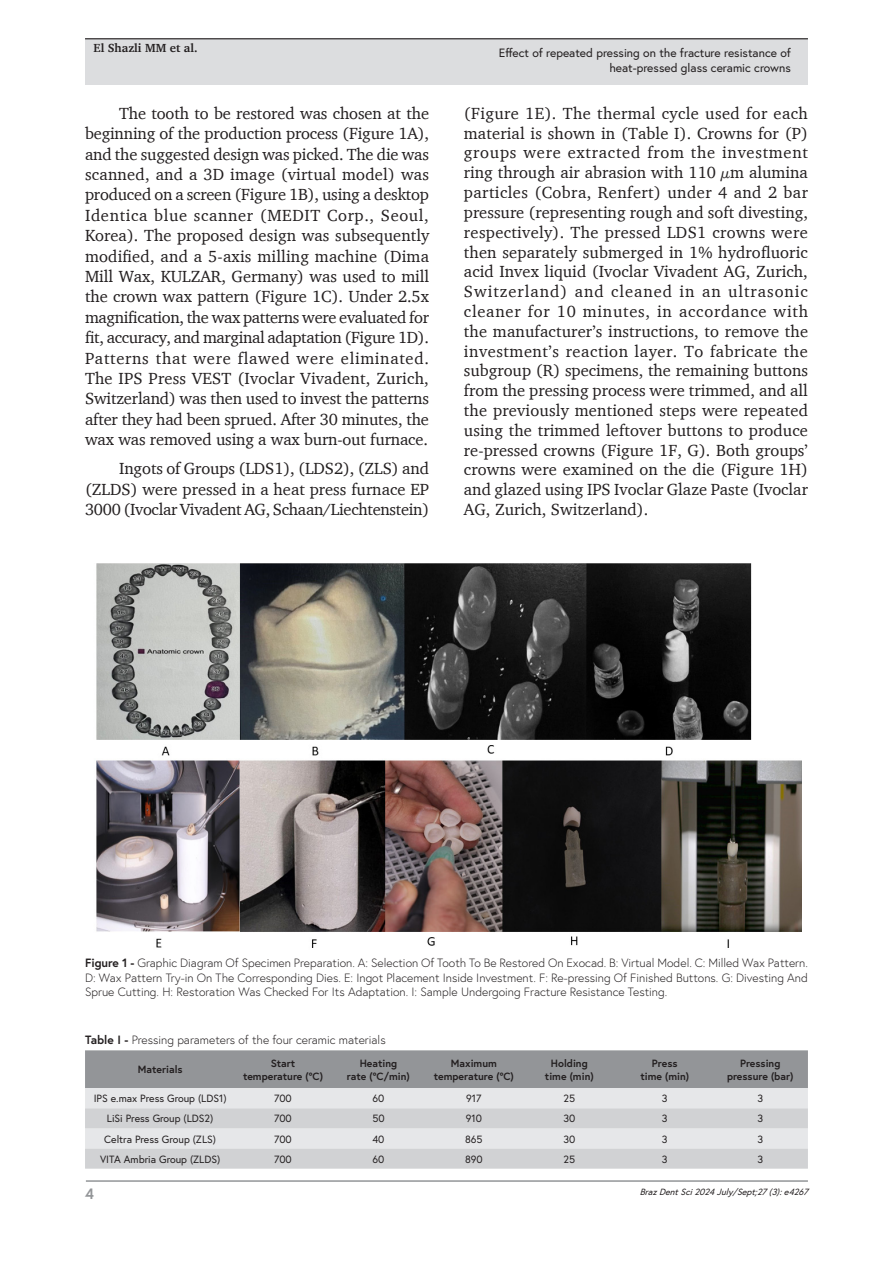
<style>
.page{position:relative;width:893px;height:1263px;background:#fff}
.page>*{position:absolute;margin:0;border:0;box-sizing:border-box;transform-origin:0 0}
.Paragraph{font:16.5px/19.8px "Charter";letter-spacing:-.01em;color:#231f20;text-align:justify}
.t1{font:700 15px "Europa";color:#939598}
.FigureCaption{font:300 12px/14.4px "Europa";color:#231f20;text-align:justify}
.t2{font:12px/14.4px "Europa";color:#231f20;text-align:right}
.TableTitle{font:300 12px "Europa";color:#231f20}
.t3{font:700 12px "Charter";color:#231f20}
.TableBody{font:10.5px "Europa";color:#231f20}
.TableHead{font:700 10.5px/12.6px "Europa";color:#231f20;text-align:center}
.t4{font:italic 9px "Europa";color:#231f20}
.s1{font-weight:700}
</style>
<div class="page">
<hr style="left:86px;top:1180px;width:722px;height:2px;background:#939598">
<div style="left:85px;top:39px;width:723px;height:46px;background:#dcdddf"></div>
<hr style="left:85px;top:38px;width:723px;height:1px;background:#231f20">
<img style="left:96px;top:563px;width:706px;height:385px">
<svg style="left:85px;top:1050px;width:723px;height:119px;background:#c4c6c8"></svg>
<p class="t3" style="left:94px;top:41px;width:105px">El Shazli MM et al.</p>
<p class="Paragraph" style="left:85px;top:103px;width:346px;line-height:20.4px;text-indent:34px">The tooth to be restored was chosen at the beginning of the production process (Figure 1A), and the suggested design was picked. The die was scanned, and a 3D image (virtual model) was produced on a screen (Figure 1B), using a desktop Identica blue scanner (MEDIT Corp., Seoul, Korea). The proposed design was subsequently modified, and a 5-axis milling machine (Dima Mill Wax, KULZAR, Germany) was used to mill the crown wax pattern (Figure 1C). Under 2.5x magnification, the wax patterns were evaluated for fit, accuracy, and marginal adaptation (Figure 1D).<br>Patterns that were flawed were eliminated.<br>The IPS Press VEST (Ivoclar Vivadent, Zurich, Switzerland) was then used to invest the patterns after they had been sprued. After 30 minutes, the wax was removed using a wax burn-out furnace.</p>
<p class="Paragraph" style="left:85px;top:458px;width:346px;line-height:20.4px;text-indent:34px">Ingots of Groups (LDS1), (LDS2), (ZLS) and (ZLDS) were pressed in a heat press furnace EP 3000 (Ivoclar Vivadent AG, Schaan/Liechtenstein)</p>
<p class="t2" style="left:499px;top:46px;width:294px">Effect of repeated pressing on the fracture resistance of heat-pressed glass ceramic crowns</p>
<p class="Paragraph" style="left:464px;top:103px;width:346px">(Figure 1E). The thermal cycle used for each material is shown in (Table I). Crowns for (P) groups were extracted from the investment ring through air abrasion with 110 μm alumina particles (Cobra, Renfert) under 4 and 2 bar pressure (representing rough and soft divesting, respectively). The pressed LDS1 crowns were then separately submerged in 1% hydrofluoric acid Invex liquid (Ivoclar Vivadent AG, Zurich, Switzerland) and cleaned in an ultrasonic cleaner for 10 minutes, in accordance with the manufacturer’s instructions, to remove the investment’s reaction layer. To fabricate the subgroup (R) specimens, the remaining buttons from the pressing process were trimmed, and all the previously mentioned steps were repeated using the trimmed leftover buttons to produce re-pressed crowns (Figure 1F, G). Both groups’ crowns were examined on the die (Figure 1H) and glazed using IPS Ivoclar Glaze Paste (Ivoclar AG, Zurich, Switzerland).</p>
<p class="FigureCaption" style="left:85px;top:956px;width:724px"><span class="s1">Figure 1 -</span> Graphic Diagram Of Specimen Preparation. A: Selection Of Tooth To Be Restored On Exocad. B: Virtual Model. C: Milled Wax Pattern.<br>D: Wax Pattern Try-in On The Corresponding Dies. E: Ingot Placement Inside Investment. F: Re-pressing Of Finished Buttons. G: Divesting And Sprue Cutting. H: Restoration Was Checked For Its Adaptation. I: Sample Undergoing Fracture Resistance Testing.</p>
<p class="TableTitle" style="left:85px;top:1033px;width:302px"><span class="s1">Table I -</span> Pressing parameters of the four ceramic materials</p>
<p class="TableHead" style="left:138px;top:1063px;width:46px">Materials</p>
<p class="TableHead" style="left:243px;top:1057px;width:82px">Start temperature (°C)</p>
<p class="TableHead" style="left:347px;top:1057px;width:64px">Heating<br>rate (°C/min)</p>
<p class="TableHead" style="left:434px;top:1057px;width:82px">Maximum temperature (°C)</p>
<p class="TableHead" style="left:545px;top:1057px;width:50px">Holding time (min)</p>
<p class="TableHead" style="left:640px;top:1057px;width:50px">Press time (min)</p>
<p class="TableHead" style="left:727px;top:1057px;width:68px">Pressing pressure (bar)</p>
<p class="TableBody" style="left:94px;top:1092px;width:134px">IPS e.max Press Group (LDS1)</p>
<p class="TableBody" style="left:274px;top:1092px;width:19px">700</p>
<p class="TableBody" style="left:372px;top:1092px;width:13px">60</p>
<p class="TableBody" style="left:466px;top:1092px;width:17px">917</p>
<p class="TableBody" style="left:563px;top:1092px;width:13px">25</p>
<p class="TableBody" style="left:662px;top:1092px;width:7px">3</p>
<p class="TableBody" style="left:757px;top:1092px;width:7px">3</p>
<p class="TableBody" style="left:107px;top:1112px;width:108px">LiSi Press Group (LDS2)</p>
<p class="TableBody" style="left:274px;top:1112px;width:19px">700</p>
<p class="TableBody" style="left:372px;top:1112px;width:14px">50</p>
<p class="TableBody" style="left:466px;top:1112px;width:18px">910</p>
<p class="TableBody" style="left:563px;top:1112px;width:13px">30</p>
<p class="TableBody" style="left:662px;top:1112px;width:7px">3</p>
<p class="TableBody" style="left:757px;top:1112px;width:7px">3</p>
<p class="TableBody" style="left:104px;top:1132px;width:113px">Celtra Press Group (ZLS)</p>
<p class="TableBody" style="left:274px;top:1132px;width:19px">700</p>
<p class="TableBody" style="left:372px;top:1132px;width:14px">40</p>
<p class="TableBody" style="left:465px;top:1132px;width:19px">865</p>
<p class="TableBody" style="left:563px;top:1132px;width:13px">30</p>
<p class="TableBody" style="left:662px;top:1132px;width:7px">3</p>
<p class="TableBody" style="left:757px;top:1132px;width:7px">3</p>
<p class="TableBody" style="left:100px;top:1152px;width:122px">VITA Ambria Group (ZLDS)</p>
<p class="TableBody" style="left:274px;top:1152px;width:19px">700</p>
<p class="TableBody" style="left:372px;top:1152px;width:13px">60</p>
<p class="TableBody" style="left:465px;top:1152px;width:19px">890</p>
<p class="TableBody" style="left:563px;top:1152px;width:13px">25</p>
<p class="TableBody" style="left:662px;top:1152px;width:7px">3</p>
<p class="TableBody" style="left:757px;top:1152px;width:7px">3</p>
<p class="t1" style="left:85px;top:1184px;width:10px">4</p>
<p class="t4" style="left:640px;top:1185px;width:173px">BrazDentSci2024July/Sept;27(3):e4267</p>
</div>
